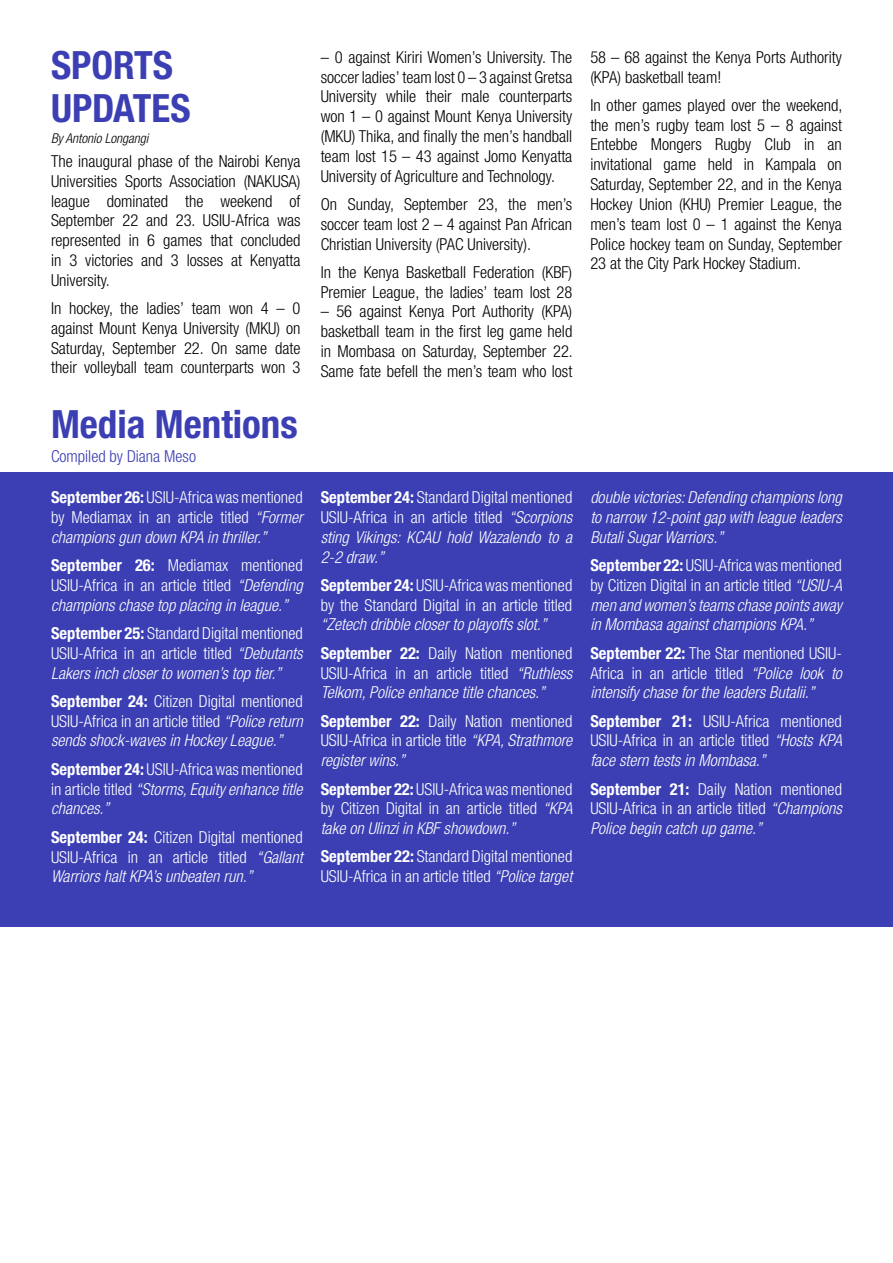
<style>
.page{position:relative;width:893px;height:1263px;background:#fff}
.page>*{position:absolute;margin:0;border:0;box-sizing:border-box;transform-origin:0 0}
.t1{font:700 condensed 39px/43.5px "Helvetica Neue LT Std";color:#3b3fb3}
.t2{font:300 condensed 16.5px/19.8px "Helvetica Neue LT Std";color:#fff;text-align:justify}
.t3{font:300 condensed 16.5px/19.8px "Helvetica Neue LT Std";color:#000;text-align:justify}
.t4{font:italic 300 condensed 16.5px/19.8px "Helvetica Neue LT Std";color:#fff;text-align:justify}
.t5{font:300 condensed 16.5px "Helvetica Neue LT Std";color:#3b3fb3}
.t6{font:italic 300 condensed 13.5px "Helvetica Neue LT Std";color:#000}
.s1{font-weight:700}
.s2{font-style:italic}
.s3{font-weight:700;font-style:normal}
.s4{font-style:normal}
</style>
<div class="page">
<div style="left:0;top:473px;width:893px;height:454px;background:#3b3fb3"></div>
<h1 class="t1" style="left:51px;top:43px;width:141px">SPORTS<br>UPDATES</h1>
<p class="t6" style="left:51px;top:130px;width:99px">By Antonio Longangi</p>
<p class="t3" style="left:51px;top:151px;width:251px">The inaugural phase of the Nairobi Kenya Universities Sports Association (NAKUSA) league dominated the weekend of September 22 and 23. USIU-Africa was represented in 6 games that concluded in 3 victories and 3 losses at Kenyatta University.</p>
<p class="t3" style="left:51px;top:298px;width:251px">In hockey, the ladies’ team won 4 – 0 against Mount Kenya University (MKU) on Saturday, September 22. On same date their volleyball team counterparts won 3</p>
<h1 class="t1" style="left:51px;top:402px;width:248px">Media Mentions</h1>
<p class="t5" style="left:51px;top:447px;width:147px">Compiled by Diana Meso</p>
<p class="t2" style="left:51px;top:487px;width:253px"><span class="s1">September 26:</span> USIU-Africa was mentioned by Mediamax in an article titled <span class="s2">“Former champions gun down KPA in thriller.”</span></p>
<p class="t2" style="left:51px;top:555px;width:253px"><span class="s1">September 26:</span> Mediamax mentioned USIU-Africa in an article titled <span class="s2">“Defending champions chase top placing in league.”</span></p>
<p class="t2" style="left:51px;top:623px;width:253px"><span class="s1">September 25:</span> Standard Digital mentioned USIU-Africa in an article titled <span class="s2">“Debutants Lakers inch closer to women’s top tier.”</span></p>
<p class="t2" style="left:51px;top:691px;width:253px"><span class="s1">September 24:</span> Citizen Digital mentioned USIU-Africa in an article titled <span class="s2">“Police return sends shock-waves in Hockey League.”</span></p>
<p class="t2" style="left:51px;top:759px;width:253px"><span class="s1">September 24:</span> USIU-Africa was mentioned in article titled <span class="s2">“Storms, Equity enhance title chances.”</span></p>
<p class="t2" style="left:51px;top:827px;width:253px"><span class="s1">September 24:</span> Citizen Digital mentioned USIU-Africa in an article titled <span class="s2">“Gallant Warriors halt KPA’s unbeaten run.”</span></p>
<p class="t3" style="left:321px;top:47px;width:253px">– 0 against Kiriri Women’s University. The soccer ladies’ team lost 0 – 3 against Gretsa University while their male counterparts won 1 – 0 against Mount Kenya University (MKU) Thika, and finally the men’s handball team lost 15 – 43 against Jomo Kenyatta University of Agriculture and Technology.</p>
<p class="t3" style="left:321px;top:194px;width:253px">On Sunday, September 23, the men’s soccer team lost 2 – 4 against Pan African Christian University (PAC University).</p>
<p class="t3" style="left:321px;top:262px;width:253px">In the Kenya Basketball Federation (KBF)<br>Premier League, the ladies’ team lost 28</p>
<p class="t3" style="left:321px;top:302px;width:254px">– 56 against Kenya Port Authority (KPA) basketball team in the first leg game held in Mombasa on Saturday, September 22.<br>Same fate befell the men’s team who lost</p>
<p class="t2" style="left:321px;top:487px;width:253px"><span class="s1">September 24:</span> Standard Digital mentioned USIU-Africa in an article titled <span class="s2">“Scorpions sting Vikings: KCAU hold Wazalendo to a 2-2 draw.”</span></p>
<p class="t2" style="left:321px;top:575px;width:253px"><span class="s1">September 24:</span> USIU-Africa was mentioned by the Standard Digital in an article titled</p>
<p class="t4" style="left:321px;top:611px;width:253px;line-height:28.3px">“Zetech dribble closer to playoffs slot.”<br><span class="s3">September 22:</span> <span class="s4">Daily Nation mentioned</span></p>
<p class="t4" style="left:321px;top:663px;width:253px"><span class="s4">USIU-Africa in an article titled</span> “Ruthless<br>Telkom, Police enhance title chances.”</p>
<p class="t2" style="left:321px;top:711px;width:253px"><span class="s1">September 22:</span> Daily Nation mentioned USIU-Africa in article title <span class="s2">“KPA, Strathmore register wins.”</span></p>
<p class="t2" style="left:321px;top:779px;width:253px"><span class="s1">September 22:</span> USIU-Africa was mentioned by Citizen Digital in an article titled <span class="s2">“KPA take on Ulinzi in KBF showdown.”</span></p>
<p class="t2" style="left:321px;top:846px;width:253px"><span class="s1">September 22:</span> Standard Digital mentioned<br>USIU-Africa in an article titled <span class="s2">“Police target</span></p>
<p class="t3" style="left:590px;top:47px;width:253px">58 – 68 against the Kenya Ports Authority (KPA) basketball team!</p>
<p class="t3" style="left:590px;top:95px;width:254px">In other games played over the weekend, the men’s rugby team lost 5 – 8 against Entebbe Mongers Rugby Club in an invitational game held in Kampala on Saturday, September 22, and in the Kenya Hockey Union (KHU) Premier League, the men’s team lost 0 – 1 against the Kenya Police hockey team on Sunday, September 23 at the City Park Hockey Stadium.</p>
<p class="t4" style="left:590px;top:488px;width:253px">double victories: Defending champions long to narrow 12-point gap with league leaders Butali Sugar Warriors.”</p>
<p class="t4" style="left:590px;top:556px;width:253px"><span class="s3">September 22:</span> <span class="s4">USIU-Africa was mentioned by Citizen Digital in an article titled</span> “USIU-A men and women’s teams chase points away in Mombasa against champions KPA.”</p>
<p class="t4" style="left:590px;top:643px;width:253px"><span class="s3">September 22:</span> <span class="s4">The Star mentioned USIU-Africa in an article titled</span> “Police look to intensify chase for the leaders Butalii.”</p>
<p class="t2" style="left:590px;top:711px;width:253px"><span class="s1">September 21:</span> USIU-Africa mentioned USIU-Africa in an article titled <span class="s2">“Hosts KPA face stern tests in Mombasa.”</span></p>
<p class="t2" style="left:590px;top:779px;width:253px"><span class="s1">September 21:</span> Daily Nation mentioned USIU-Africa in an article titled <span class="s2">“Champions Police begin catch up game.”</span></p>
</div>
